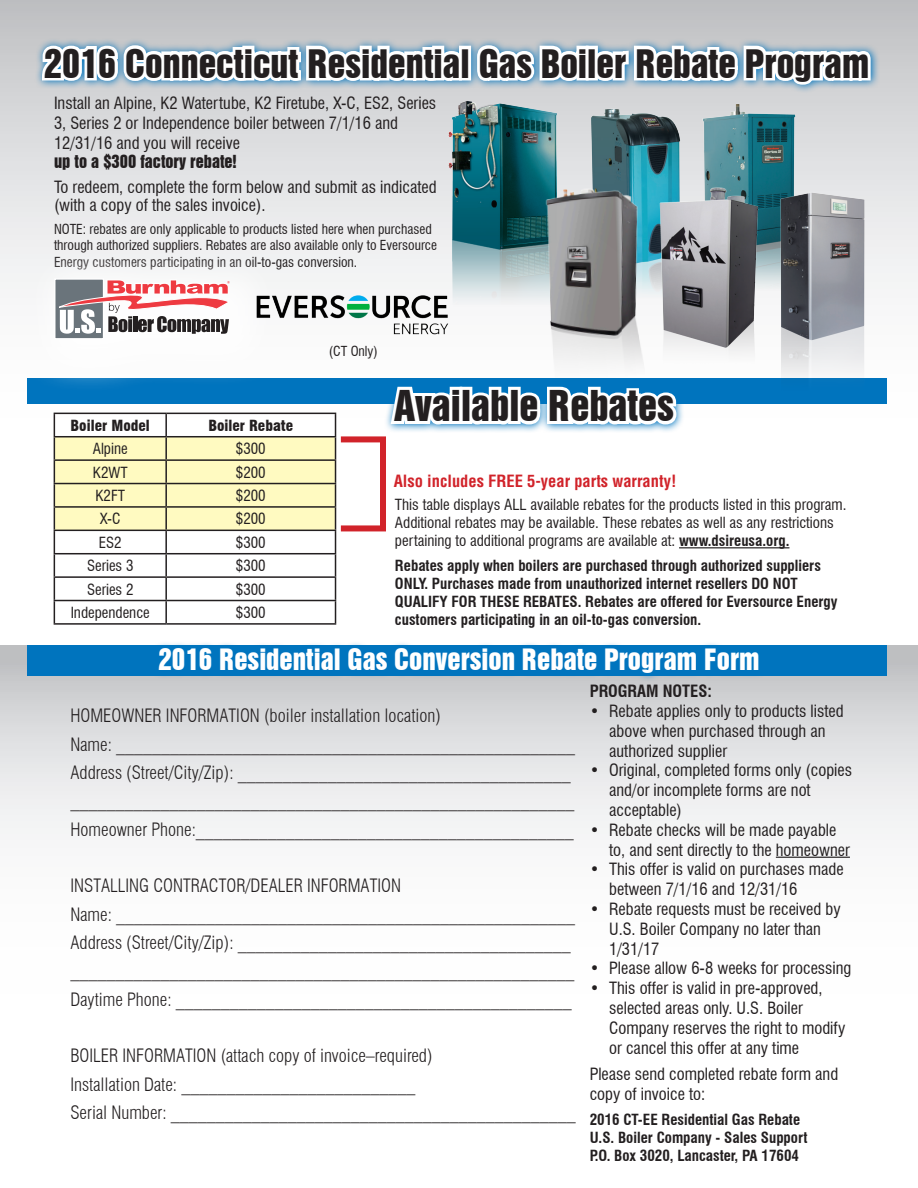
<style>
.page{position:relative;width:918px;height:1188px;background:#fff}
.page>*{position:absolute;margin:0;border:0;box-sizing:border-box;transform-origin:0 0}
.t1{font:39px "Swiss 921 BT Regular A";color:#231f20}
.t2{font:36px "Swiss 921 BT Regular A";color:#231f20}
.t3{font:27px "Swiss 921 BT Regular A";color:#fff}
.t4{font:300 condensed 18px "Swiss 721 BT";color:#231f20}
.t5{font:condensed 16.5px/19.8px "Swiss 721 BT";color:#231f20}
.t6{font:700 condensed 16.5px "Helvetica LT Std";color:#d1232a}
.t7{font:16.5px "Swiss 921 BT Regular A";color:#231f20}
.t8{font:700 condensed 16.5px "Swiss 721 BT";color:#231f20}
.t9{font:700 condensed 15px/18px "Swiss 721 BT";color:#231f20}
.t10{font:condensed 15px/18px "Swiss 721 BT";color:#231f20}
.t11{font:900 condensed 15px "Swiss 721 BT";color:#231f20}
.t12{font:condensed 13.5px/16.2px "Swiss 721 BT";color:#231f20}
.s1{font-weight:700}
</style>
<div class="page">
<div style="left:0;top:645px;width:918px;height:543px;background:linear-gradient(to bottom,#d6d7d9,#fff)"></div>
<div style="left:0;top:0;width:918px;height:464px;background:linear-gradient(to bottom,#c7c8ca,#fff)"></div>
<div style="left:35px;top:38px;width:845px;height:55px;background:#c7cbd2"></div>
<svg style="left:38px;top:41px;width:427px;height:45px;background:#dbe5ec"></svg>
<div style="left:459px;top:46px;width:12px;height:35px;border:6px solid #fff"></div>
<svg style="left:472px;top:41px;width:402px;height:51px"></svg>
<div style="left:27px;top:645px;width:860px;height:31px;background:#0074be"></div>
<hr style="left:679px;top:547px;width:110px;height:1px;background:#231f20">
<svg style="left:151px;top:643px;width:616px;height:39px"></svg>
<hr style="left:776px;top:857px;width:74px;height:1px;background:#231f20">
<div style="left:27px;top:379px;width:860px;height:25px;background:#0074be"></div>
<div style="left:22px;top:246px;width:260px;height:146px;background:#fff"></div>
<div style="left:55px;top:279px;width:48px;height:60px;background:#6a747b"></div>
<div style="left:54px;top:278px;width:50px;height:61px;border:1px solid #fff"></div>
<svg style="left:59px;top:278px;width:171px;height:56px"></svg>
<svg style="left:387px;top:339px;width:294px;height:125px"></svg>
<img style="left:256px;top:272px;width:189px;height:67px">
<hr style="left:54px;top:413px;width:112px;height:1px;background:#231f20">
<hr style="left:166px;top:413px;width:170px;height:1px;background:#231f20">
<svg style="left:54px;top:414px;width:282px;height:209px"></svg>
<hr style="left:54px;top:623px;width:112px;height:2px;background:#231f20">
<hr style="left:166px;top:623px;width:170px;height:2px;background:#231f20">
<div style="left:338px;top:436px;width:48px;height:95px;border:6px solid #d1232a"></div>
<img style="left:445px;top:92px;width:114px;height:260px">
<img style="left:586px;top:104px;width:101px;height:81px">
<img style="left:692px;top:104px;width:110px;height:86px">
<img style="left:524px;top:185px;width:143px;height:248px">
<img style="left:772px;top:190px;width:120px;height:214px">
<img style="left:646px;top:173px;width:126px;height:248px">
<p class="t2" style="left:44px;top:40px;width:826px">2016 Connecticut Residential Gas Boiler Rebate Program</p>
<p class="t5" style="left:54px;top:93px;width:384px">Install an Alpine, K2 Watertube, K2 Firetube, X-C, ES2, Series<br>3, Series 2 or Independence boiler between 7/1/16 and<br>12/31/16 and you will receive</p>
<p class="t7" style="left:54px;top:151px;width:184px">up to a $300 factory rebate!</p>
<p class="t5" style="left:54px;top:178px;width:384px;line-height:18px">To redeem, complete the form below and submit as indicated (with a copy of the sales invoice).</p>
<p class="t12" style="left:54px;top:221px;width:385px">NOTE: rebates are only applicable to products listed here when purchased through authorized suppliers. Rebates are also available only to Eversource<br>Energy customers participating in an oil-to-gas conversion.</p>
<p class="t12" style="left:329px;top:343px;width:51px">(CT Only)</p>
<p class="t1" style="left:394px;top:380px;width:282px">Available Rebates</p>
<p class="t11" style="left:71px;top:416px;width:81px">Boiler Model</p>
<p class="t11" style="left:208px;top:416px;width:86px">Boiler Rebate</p>
<p class="t10" style="left:93px;top:440px;width:36px">Alpine</p>
<p class="t10" style="left:236px;top:440px;width:31px">$300</p>
<p class="t10" style="left:93px;top:463px;width:36px">K2WT</p>
<p class="t10" style="left:236px;top:463px;width:31px">$200</p>
<p class="t10" style="left:95px;top:486px;width:31px">K2FT</p>
<p class="t10" style="left:236px;top:486px;width:31px">$200</p>
<p class="t10" style="left:100px;top:510px;width:22px">X-C</p>
<p class="t10" style="left:236px;top:510px;width:31px">$200</p>
<p class="t10" style="left:99px;top:533px;width:24px">ES2</p>
<p class="t10" style="left:236px;top:533px;width:31px">$300</p>
<p class="t10" style="left:87px;top:557px;width:48px">Series 3</p>
<p class="t10" style="left:236px;top:557px;width:31px">$300</p>
<p class="t10" style="left:87px;top:580px;width:48px">Series 2</p>
<p class="t10" style="left:236px;top:580px;width:31px">$300</p>
<p class="t10" style="left:71px;top:603px;width:81px">Independence</p>
<p class="t10" style="left:236px;top:603px;width:31px">$300</p>
<p class="t6" style="left:394px;top:471px;width:284px">Also includes FREE 5-year parts warranty!</p>
<p class="t10" style="left:395px;top:496px;width:453px">This table displays ALL available rebates for the products listed in this program.<br>Additional rebates may be available. These rebates as well as any restrictions pertaining to additional programs are available at: <span class="s1">www.dsireusa.org.</span></p>
<p class="t9" style="left:395px;top:557px;width:444px">Rebates apply when boilers are purchased through authorized suppliers ONLY. Purchases made from unauthorized internet resellers DO NOT QUALIFY FOR THESE REBATES. Rebates are offered for Eversource Energy customers participating in an oil-to-gas conversion.</p>
<p class="t3" style="left:158px;top:642px;width:603px">2016 Residential Gas Conversion Rebate Program Form</p>
<p class="t4" style="left:70px;top:705px;width:372px">HOMEOWNER INFORMATION (boiler installation location)</p>
<p class="t4" style="left:70px;top:733px;width:506px">Name: ___________________________________________________</p>
<p class="t4" style="left:70px;top:762px;width:502px">Address (Street/City/Zip): _____________________________________</p>
<p class="t4" style="left:70px;top:790px;width:505px">________________________________________________________</p>
<p class="t4" style="left:70px;top:818px;width:505px">Homeowner Phone:__________________________________________</p>
<p class="t4" style="left:70px;top:875px;width:332px">INSTALLING CONTRACTOR/DEALER INFORMATION</p>
<p class="t4" style="left:70px;top:903px;width:506px">Name: ___________________________________________________</p>
<p class="t4" style="left:70px;top:932px;width:502px">Address (Street/City/Zip): _____________________________________</p>
<p class="t4" style="left:70px;top:960px;width:505px">________________________________________________________</p>
<p class="t4" style="left:70px;top:988px;width:503px">Daytime Phone: ____________________________________________</p>
<p class="t4" style="left:70px;top:1045px;width:364px">BOILER INFORMATION (attach copy of invoice–required)</p>
<p class="t4" style="left:70px;top:1073px;width:346px">Installation Date: __________________________</p>
<p class="t4" style="left:70px;top:1102px;width:507px">Serial Number: _____________________________________________</p>
<p class="t8" style="left:590px;top:681px;width:124px">PROGRAM NOTES:</p>
<p class="t5" style="left:609px;top:701px;width:236px;text-indent:-20px">• Rebate applies only to products listed above when purchased through an authorized supplier</p>
<p class="t5" style="left:590px;top:761px;width:264px">• Original, completed forms only (copies</p>
<p class="t5" style="left:609px;top:780px;width:203px">and/or incomplete forms are not acceptable)</p>
<p class="t5" style="left:609px;top:820px;width:242px;text-indent:-20px">• Rebate checks will be made payable to, and sent directly to the homeowner</p>
<p class="t5" style="left:609px;top:860px;width:236px;text-indent:-20px">• This offer is valid on purchases made between 7/1/16 and 12/31/16</p>
<p class="t5" style="left:609px;top:899px;width:233px;text-indent:-20px">• Rebate requests must be received by<br>U.S. Boiler Company no later than<br>1/31/17</p>
<p class="t5" style="left:590px;top:959px;width:263px">• Please allow 6-8 weeks for processing</p>
<p class="t5" style="left:609px;top:978px;width:238px;text-indent:-20px">• This offer is valid in pre-approved, selected areas only. U.S. Boiler Company reserves the right to modify or cancel this offer at any time</p>
<p class="t5" style="left:590px;top:1064px;width:250px">Please send completed rebate form and copy of invoice to:</p>
<p class="t9" style="left:590px;top:1110px;width:212px">2016 CT-EE Residential Gas Rebate</p>
<p class="t9" style="left:590px;top:1128px;width:219px">U.S. Boiler Company - Sales Support</p>
<p class="t9" style="left:590px;top:1146px;width:211px">P.O. Box 3020, Lancaster, PA 17604</p>
</div>
